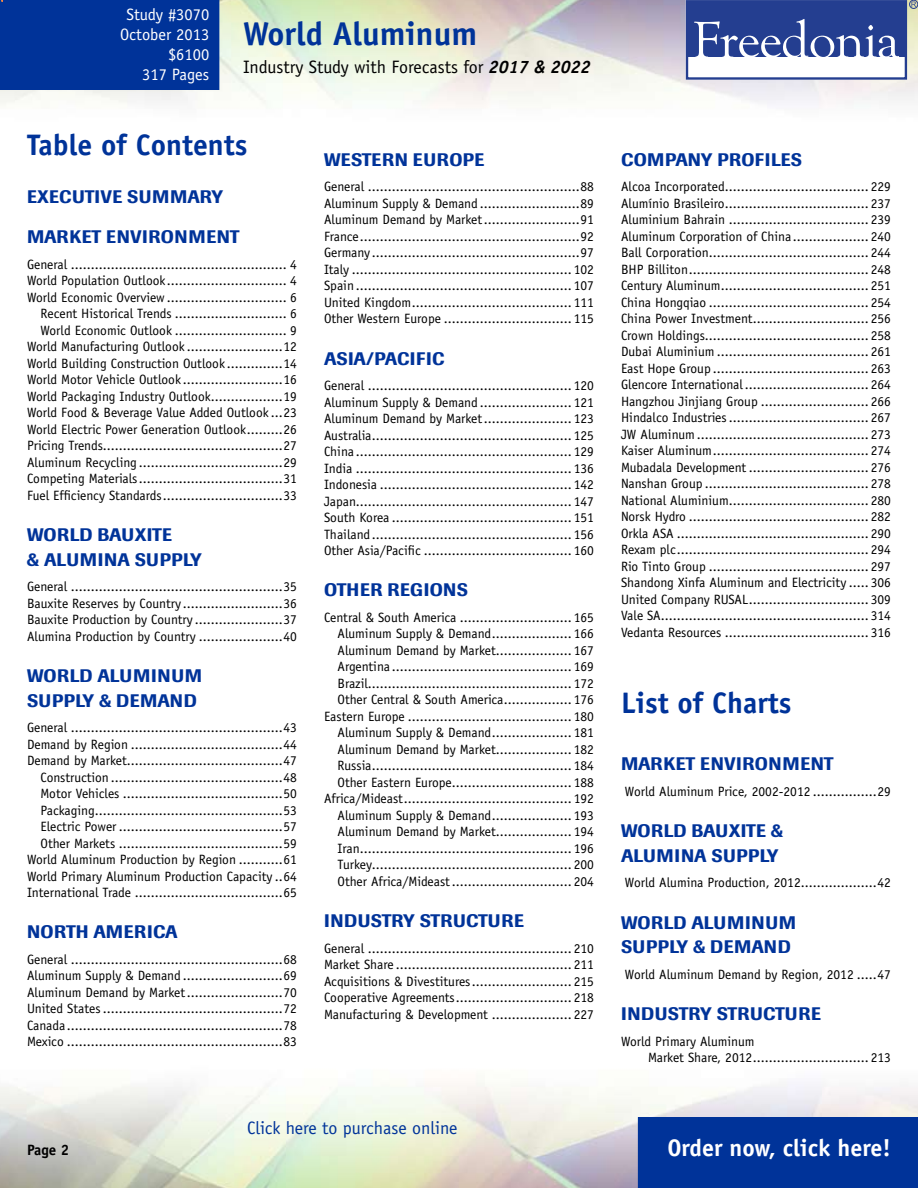
<style>
.page{position:relative;width:918px;height:1188px;background:#fff}
.page>*{position:absolute;margin:0;border:0;box-sizing:border-box;transform-origin:0 0}
.t1{font:700 33px "Officina Sans";color:#039}
.t2{font:700 29.7px "Officina Sans";color:#039}
.t3{font:700 24px "Officina Sans";color:#fff}
.t4{font:500 18px/24.8px "Imago";letter-spacing:.02em;color:#039}
.t5{font:18px "Officina Sans";color:#000}
.t6{font:18px "Officina Sans";color:#039}
.t7{font:16.5px/19.8px "Officina Sans";color:#fff;text-align:right}
.t8{font:700 15px "Officina Sans";color:#000}
.t9{font:13.5px/16.5px "Officina Sans";color:#000;text-align:justify}
.s1{font-weight:700;font-style:italic}
</style>
<div class="page">
<div style="left:638px;top:1117px;width:280px;height:71px;background:#039"></div>
<div style="left:686px;top:0;width:221px;height:80px;border:2px solid #243e90"></div>
<div style="left:687px;top:1px;width:218px;height:56px;background:#243e90"></div>
<svg style="left:694px;top:19px;width:205px;height:38px"></svg>
<div style="left:909px;top:0;width:9px;height:9px;border:1px solid #243e90;border-radius:50%"></div>
<svg style="left:911px;top:2px;width:5px;height:5px"></svg>
<div style="left:0;top:0;width:219px;height:90px;background:#039"></div>
<p class="t7" style="left:120px;top:5px;width:91px">Study #3070<br>October 2013 $6100<br>317 Pages</p>
<h1 class="t1" style="left:243px;top:13px;width:236px">World Aluminum</h1>
<h3 class="t5" style="left:243px;top:57px;width:349px">Industry Study with Forecasts for <span class="s1">2017 &amp; 2022</span></h3>
<h2 class="t2" style="left:27px;top:127px;width:222px">Table of Contents</h2>
<h3 class="t4" style="left:27px;top:185px;width:198px">EXECUTIVE SUMMARY</h3>
<h3 class="t4" style="left:27px;top:224px;width:214px">MARKET ENVIRONMENT</h3>
<p class="t9" style="left:27px;top:256px;width:271px;text-align:right">General ...................................................... 4<br>World Population Outlook.............................. 4<br>World Economic Overview.............................. 6<br>Recent Historical Trends ............................ 6<br>World Economic Outlook ............................ 9<br>World Manufacturing Outlook ........................12<br>World Building Construction Outlook ..............14<br>World Motor Vehicle Outlook .........................16<br>World Packaging Industry Outlook..................19<br>World Food &amp; Beverage Value Added Outlook ...23<br>World Electric Power Generation Outlook.........26<br>Pricing Trends.............................................27<br>Aluminum Recycling ....................................29<br>Competing Materials....................................31<br>Fuel Efficiency Standards..............................33</p>
<h3 class="t4" style="left:27px;top:522px;width:94px">WOR LD BAUXIT</h3>
<h3 class="t4" style="left:162px;top:522px;width:11px">E</h3>
<h3 class="t4" style="left:27px;top:547px;width:53px">&amp; ALUMINA</h3>
<h3 class="t4" style="left:135px;top:547px;width:69px">SUPPLY</h3>
<p class="t9" style="left:27px;top:578px;width:271px">General .....................................................35<br>Bauxite Reserves by Country .........................36<br>Bauxite Production by Country ......................37<br>Alumina Production by Country .....................40</p>
<h3 class="t4" style="left:27px;top:663px;width:128px">WOR LD ALUMINUM<br>SUPPLY &amp; DEMAN</h3>
<h3 class="t4" style="left:184px;top:688px;width:15px">D</h3>
<p class="t9" style="left:27px;top:719px;width:271px;text-align:right">General .....................................................43<br>Demand by Region ......................................44<br>Demand by Market.......................................47<br>Construction ...........................................48<br>Motor Vehicles ........................................50<br>Packaging...............................................53<br>Electric Power .........................................57<br>Other Markets .........................................59<br>World Aluminum Production by Region ...........61<br>World Primary Aluminum Production Capacity ..64<br>International Trade .....................................65</p>
<h3 class="t4" style="left:27px;top:920px;width:13px">NORT</h3>
<h3 class="t4" style="left:76px;top:920px;width:71px">H AMERICA</h3>
<p class="t9" style="left:27px;top:951px;width:271px">General .....................................................68<br>Aluminum Supply &amp; Demand .........................69<br>Aluminum Demand by Market........................70<br>United States .............................................72<br>Canada ......................................................78<br>Mexico ......................................................83</p>
<h3 class="t4" style="left:324px;top:147px;width:113px">WESTERN EURO</h3>
<h3 class="t4" style="left:463px;top:147px;width:23px">PE</h3>
<p class="t9" style="left:324px;top:178px;width:271px">General .....................................................88<br>Aluminum Supply &amp; Demand .........................89<br>Aluminum Demand by Market........................91<br>France.......................................................92<br>Germany ....................................................97<br>Italy ....................................................... 102<br>Spain ...................................................... 107<br>United Kingdom........................................ 111<br>Other Western Europe ................................ 115</p>
<h3 class="t4" style="left:324px;top:346px;width:112px">ASIA/PACI FIC</h3>
<p class="t9" style="left:324px;top:377px;width:271px">General ................................................... 120<br>Aluminum Supply &amp; Demand ....................... 121<br>Aluminum Demand by Market...................... 123<br>Australia.................................................. 125<br>China ...................................................... 129<br>India ...................................................... 136<br>Indonesia ................................................ 142<br>Japan...................................................... 147<br>South Korea ............................................. 151<br>Thailand.................................................. 156<br>Other Asia/Pacific ..................................... 160</p>
<h3 class="t4" style="left:324px;top:578px;width:111px">OTHER REGION</h3>
<h3 class="t4" style="left:457px;top:578px;width:13px">S</h3>
<p class="t9" style="left:324px;top:609px;width:271px;text-align:right">Central &amp; South America ............................ 165<br>Aluminum Supply &amp; Demand.................... 166<br>Aluminum Demand by Market................... 167<br>Argentina ............................................. 169<br>Brazil................................................... 172<br>Other Central &amp; South America................. 176<br>Eastern Europe ......................................... 180<br>Aluminum Supply &amp; Demand.................... 181<br>Aluminum Demand by Market................... 182<br>Russia.................................................. 184<br>Other Eastern Europe.............................. 188<br>Africa/Mideast.......................................... 192<br>Aluminum Supply &amp; Demand.................... 193<br>Aluminum Demand by Market................... 194<br>Iran..................................................... 196<br>Turkey.................................................. 200<br>Other Africa/Mideast.............................. 204</p>
<h3 class="t4" style="left:324px;top:908px;width:70px">IN DUSTRY</h3>
<h3 class="t4" style="left:420px;top:908px;width:24px">STRUCTUR</h3>
<h3 class="t4" style="left:514px;top:908px;width:11px">E</h3>
<p class="t9" style="left:324px;top:940px;width:271px">General ................................................... 210<br>Market Share ............................................ 211<br>Acquisitions &amp; Divestitures......................... 215<br>Cooperative Agreements............................. 218<br>Manufacturing &amp; Development .................... 227</p>
<h3 class="t4" style="left:621px;top:147px;width:183px">COMPANY PROFILES</h3>
<p class="t9" style="left:621px;top:178px;width:271px">Alcoa Incorporated.................................... 229<br>Alumínio Brasileiro.................................... 237<br>Aluminium Bahrain ................................... 239<br>Aluminum Corporation of China................... 240<br>Ball Corporation........................................ 244<br>BHP Billiton............................................. 248<br>Century Aluminum..................................... 251<br>China Hongqiao ........................................ 254<br>China Power Investment............................. 256<br>Crown Holdings......................................... 258<br>Dubai Aluminium ...................................... 261<br>East Hope Group ....................................... 263<br>Glencore International............................... 264<br>Hangzhou Jinjiang Group ........................... 266<br>Hindalco Industries ................................... 267<br>JW Aluminum........................................... 273<br>Kaiser Aluminum....................................... 274<br>Mubadala Development .............................. 276<br>Nanshan Group ......................................... 278<br>National Aluminium................................... 280<br>Norsk Hydro ............................................. 282<br>Orkla ASA ................................................ 290<br>Rexam plc................................................ 294<br>Rio Tinto Group ........................................ 297<br>Shandong Xinfa Aluminum and Electricity ..... 306<br>United Company RUSAL.............................. 309<br>Vale SA.................................................... 314<br>Vedanta Resources .................................... 316</p>
<h2 class="t2" style="left:621px;top:684px;width:172px">List of Charts</h2>
<h3 class="t4" style="left:621px;top:752px;width:15px">MARK</h3>
<h3 class="t4" style="left:676px;top:752px;width:49px">ET ENVIRONM</h3>
<h3 class="t4" style="left:800px;top:752px;width:23px">ENT</h3>
<p class="t9" style="left:625px;top:783px;width:268px">World Aluminum Price, 2002-2012 ................29</p>
<h3 class="t4" style="left:621px;top:818px;width:94px">WOR LD BAUXIT</h3>
<h3 class="t4" style="left:756px;top:818px;width:29px">E &amp;</h3>
<h3 class="t4" style="left:621px;top:843px;width:36px">ALUMINA</h3>
<h3 class="t4" style="left:711px;top:843px;width:69px">SUPPLY</h3>
<p class="t9" style="left:625px;top:874px;width:268px">World Alumina Production, 2012...................42</p>
<h3 class="t4" style="left:621px;top:910px;width:128px">WOR LD ALUMINUM<br>SUPPLY &amp; DEMAN</h3>
<h3 class="t4" style="left:778px;top:935px;width:15px">D</h3>
<p class="t9" style="left:625px;top:966px;width:268px">World Aluminum Demand by Region, 2012 .....47</p>
<h3 class="t4" style="left:621px;top:1001px;width:70px">IN DUSTRY</h3>
<h3 class="t4" style="left:717px;top:1001px;width:24px">STRUCTUR</h3>
<h3 class="t4" style="left:811px;top:1001px;width:11px">E</h3>
<p class="t9" style="left:648px;top:1033px;width:244px;text-indent:-27px">World Primary Aluminum<br>Market Share, 2012............................. 213</p>
<h3 class="t6" style="left:247px;top:1117px;width:212px">Click here to purchase online</h3>
<p class="t8" style="left:27px;top:1140px;width:31px">Page</p>
<h3 class="t3" style="left:667px;top:1133px;width:225px">Order now, click here!</h3>
</div>
